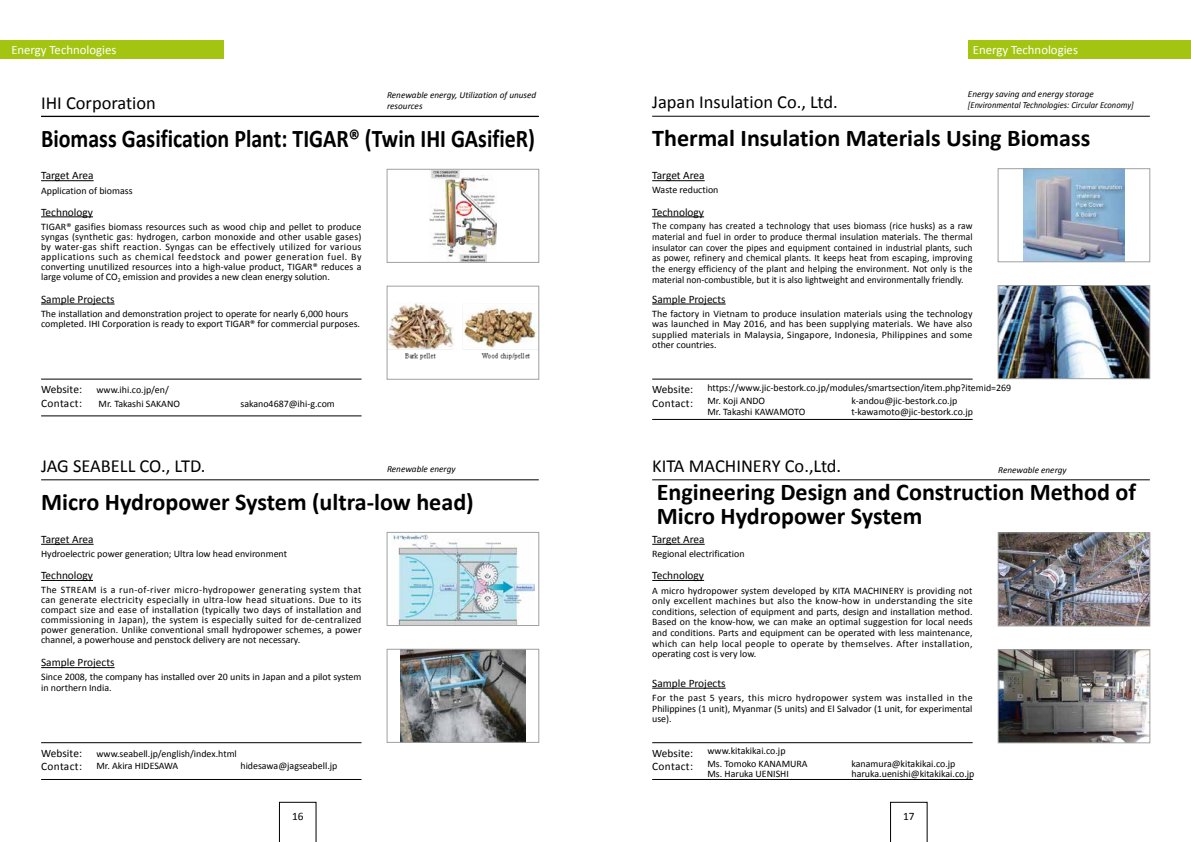
<style>
.page{position:relative;width:1191px;height:842px;background:#fff}
.page>*{position:absolute;margin:0;border:0;box-sizing:border-box;transform-origin:0 0}
.t1{font:700 25.5px "Calibri";color:#000;scale:.86 1}
.t2{font:700 24.1px/24.1px "Calibri";color:#000}
.t3{font:18.4px "Calibri";color:#000}
.t4{font:12.8px "Calibri";color:#fff}
.t5{font:11.3px/13.5px "Calibri";color:#000}
.t6{font:9.9px/10.6px "Calibri";color:#000}
.t7{font:9.9px/10.6px "Calibri";color:#000;text-align:justify;scale:.96 1}
.t8{font:italic 9.2px/11px "Calibri";color:#000}
</style>
<div class="page">
<div style="left:0;top:41px;width:224px;height:18px;background:#a3c512"></div>
<hr style="left:41px;top:180px;width:53px;height:1px;background:#000">
<hr style="left:41px;top:544px;width:53px;height:1px;background:#000">
<hr style="left:41px;top:216px;width:52px;height:1px;background:#000">
<hr style="left:41px;top:580px;width:52px;height:1px;background:#000">
<hr style="left:41px;top:304px;width:74px;height:1px;background:#000">
<hr style="left:41px;top:667px;width:74px;height:1px;background:#000">
<hr style="left:41px;top:479px;width:498px;height:1px;background:#000">
<hr style="left:41px;top:379px;width:320px;height:1px;background:#000">
<hr style="left:41px;top:742px;width:320px;height:1px;background:#000">
<hr style="left:41px;top:416px;width:320px;height:1px;background:#000">
<hr style="left:41px;top:779px;width:320px;height:1px;background:#000">
<svg style="left:279px;top:802px;width:37px;height:40px"></svg>
<div style="left:968px;top:41px;width:223px;height:18px;background:#a3c512"></div>
<hr style="left:652px;top:180px;width:52px;height:1px;background:#000">
<hr style="left:652px;top:544px;width:52px;height:1px;background:#000">
<hr style="left:652px;top:216px;width:52px;height:1px;background:#000">
<hr style="left:652px;top:580px;width:52px;height:1px;background:#000">
<hr style="left:652px;top:304px;width:73px;height:1px;background:#000">
<hr style="left:652px;top:116px;width:497px;height:1px;background:#000">
<hr style="left:652px;top:479px;width:497px;height:1px;background:#000">
<hr style="left:652px;top:379px;width:320px;height:1px;background:#000">
<hr style="left:652px;top:742px;width:320px;height:1px;background:#000">
<hr style="left:652px;top:779px;width:320px;height:1px;background:#000">
<svg style="left:890px;top:802px;width:37px;height:40px"></svg>
<hr style="left:41px;top:116px;width:498px;height:1px;background:#000">
<img style="left:429px;top:171px;width:68px;height:90px">
<div style="left:387px;top:169px;width:152px;height:94px;border:1px solid #9fa0a0"></div>
<img style="left:389px;top:302px;width:148px;height:58px">
<div style="left:387px;top:286px;width:152px;height:93px;border:1px solid #9fa0a0"></div>
<img style="left:391px;top:534px;width:143px;height:90px">
<div style="left:387px;top:532px;width:152px;height:94px;border:1px solid #9fa0a0"></div>
<img style="left:401px;top:651px;width:124px;height:89px">
<div style="left:387px;top:649px;width:152px;height:93px;border:1px solid #9fa0a0"></div>
<hr style="left:652px;top:419px;width:320px;height:1px;background:#000">
<hr style="left:652px;top:688px;width:73px;height:1px;background:#000">
<img style="left:1023px;top:171px;width:101px;height:89px">
<div style="left:998px;top:169px;width:152px;height:93px;border:1px solid #9fa0a0"></div>
<img style="left:1000px;top:287px;width:148px;height:90px">
<div style="left:998px;top:285px;width:152px;height:94px;border:1px solid #9fa0a0"></div>
<img style="left:1000px;top:535px;width:148px;height:89px">
<div style="left:998px;top:533px;width:152px;height:93px;border:1px solid #9fa0a0"></div>
<img style="left:1000px;top:651px;width:148px;height:90px">
<div style="left:998px;top:649px;width:152px;height:94px;border:1px solid #9fa0a0"></div>
<p class="t4" style="left:11px;top:41px;width:107px">Energy Technologies</p>
<p class="t4" style="left:973px;top:41px;width:107px">Energy Technologies</p>
<p class="t8" style="left:387px;top:89px;width:151px">Renewable energy, Utilization of unused resources</p>
<h3 class="t3" style="left:41px;top:90px;width:116px">IHI Corporation</h3>
<h1 class="t1" style="left:41px;top:121px;width:576px">Biomass Gasification Plant: TIGAR® (Twin IHI GAsifieR)</h1>
<p class="t8" style="left:968px;top:88px;width:167px;line-height:10.6px">Energy saving and energy storage [Environmental Technologies: Circular Economy]</p>
<h3 class="t3" style="left:652px;top:89px;width:187px">Japan Insulation Co., Ltd.</h3>
<h2 class="t2" style="left:652px;top:125px;width:440px">Thermal Insulation Materials Using Biomass</h2>
<p class="t5" style="left:41px;top:169px;width:54px">Target Area</p>
<p class="t5" style="left:652px;top:169px;width:54px">Target Area</p>
<p class="t6" style="left:41px;top:185px;width:93px">Application of biomass</p>
<p class="t6" style="left:652px;top:184px;width:68px">Waste reduction</p>
<p class="t5" style="left:41px;top:205px;width:53px">Technology</p>
<p class="t5" style="left:652px;top:205px;width:53px">Technology</p>
<p class="t6" style="left:41px;top:221px;width:322px;line-height:9.9px;text-align:justify">TIGAR® gasifies biomass resources such as wood chip and pellet to produce syngas (synthetic gas: hydrogen, carbon monoxide and other usable gases) by water-gas shift reaction. Syngas can be effectively utilized for various applications such as chemical feedstock and power generation fuel. By converting unutilized resources into a high-value product, TIGAR® reduces a large volume of CO<sub>2</sub> emission and provides a new clean energy solution.</p>
<p class="t6" style="left:41px;top:309px;width:320px;line-height:9.9px">The installation and demonstration project to operate for nearly 6,000 hours completed. IHI Corporation is ready to export TIGAR® for commercial purposes.</p>
<p class="t5" style="left:41px;top:292px;width:75px">Sample Projects</p>
<p class="t7" style="left:652px;top:220px;width:335px">The company has created a technology that uses biomass (rice husks) as a raw material and fuel in order to produce thermal insulation materials. The thermal insulator can cover the pipes and equipment contained in industrial plants, such as power, refinery and chemical plants. It keeps heat from escaping, improving the energy efficiency of the plant and helping the environment. Not only is the material non-combustible, but it is also lightweight and environmentally friendly.</p>
<p class="t6" style="left:652px;top:308px;width:322px;text-align:justify">The factory in Vietnam to produce insulation materials using the technology was launched in May 2016, and has been supplying materials. We have also supplied materials in Malaysia, Singapore, Indonesia, Philippines and some other countries.</p>
<p class="t5" style="left:652px;top:292px;width:75px">Sample Projects</p>
<p class="t5" style="left:41px;top:383px;width:42px">Website:<br>Contact:</p>
<p class="t6" style="left:96px;top:382px;width:85px;line-height:14.2px">www.ihi.co.jp/en/<br>Mr. Takashi SAKANO</p>
<p class="t6" style="left:240px;top:398px;width:96px">sakano4687@ihi-g.com</p>
<p class="t5" style="left:652px;top:383px;width:42px">Website:<br>Contact:</p>
<p class="t6" style="left:707px;top:380px;width:305px;line-height:13.5px">https://www.jic-bestork.co.jp/modules/smartsection/item.php?itemid=269<br>Mr. Koji ANDO</p>
<p class="t6" style="left:851px;top:395px;width:107px">k-andou@jic-bestork.co.jp</p>
<p class="t6" style="left:707px;top:406px;width:99px">Mr. Takashi KAWAMOTO</p>
<p class="t6" style="left:851px;top:406px;width:123px">t-kawamoto@jic-bestork.co.jp</p>
<h3 class="t3" style="left:41px;top:453px;width:166px">JAG SEABELL CO., LTD.</h3>
<h2 class="t2" style="left:41px;top:489px;width:434px">Micro Hydropower System (ultra-low head)</h2>
<p class="t8" style="left:387px;top:463px;width:70px">Renewable energy</p>
<h3 class="t3" style="left:652px;top:453px;width:191px">KITA MACHINERY Co.,Ltd.</h3>
<h2 class="t2" style="left:657px;top:479px;width:481px">Engineering Design and Construction Method of<br>Micro Hydropower System</h2>
<p class="t8" style="left:998px;top:464px;width:70px">Renewable energy</p>
<p class="t5" style="left:41px;top:532px;width:54px">Target Area</p>
<p class="t5" style="left:652px;top:532px;width:54px">Target Area</p>
<p class="t6" style="left:41px;top:548px;width:247px">Hydroelectric power generation; Ultra low head environment</p>
<p class="t6" style="left:652px;top:548px;width:94px">Regional electrification</p>
<p class="t5" style="left:41px;top:568px;width:53px">Technology</p>
<p class="t5" style="left:652px;top:568px;width:53px">Technology</p>
<p class="t6" style="left:41px;top:584px;width:322px;line-height:9.9px;text-align:justify">The STREAM is a run-of-river micro-hydropower generating system that can generate electricity especially in ultra-low head situations. Due to its compact size and ease of installation (typically two days of installation and commissioning in Japan), the system is especially suited for de-centralized power generation. Unlike conventional small hydropower schemes, a power channel, a powerhouse and penstock delivery are not necessary.</p>
<p class="t6" style="left:41px;top:671px;width:322px">Since 2008, the company has installed over 20 units in Japan and a pilot system in northern India.</p>
<p class="t5" style="left:41px;top:655px;width:75px">Sample Projects</p>
<p class="t6" style="left:652px;top:585px;width:322px;text-align:justify">A micro hydropower system developed by KITA MACHINERY is providing not only excellent machines but also the know-how in understanding the site conditions, selection of equipment and parts, design and installation method.<br>Based on the know-how, we can make an optimal suggestion for local needs and conditions. Parts and equipment can be operated with less maintenance, which can help local people to operate by themselves. After installation, operating cost is very low.</p>
<p class="t6" style="left:652px;top:692px;width:322px;text-align:justify">For the past 5 years, this micro hydropower system was installed in the Philippines (1 unit), Myanmar (5 units) and El Salvador (1 unit, for experimental use).</p>
<p class="t5" style="left:652px;top:676px;width:75px">Sample Projects</p>
<p class="t5" style="left:41px;top:746px;width:42px">Website:<br>Contact:</p>
<p class="t6" style="left:96px;top:747px;width:142px;line-height:12.8px">www.seabell.jp/english/index.html<br>Mr. Akira HIDESAWA</p>
<p class="t6" style="left:240px;top:761px;width:98px">hidesawa@jagseabell.jp</p>
<p class="t5" style="left:652px;top:746px;width:42px">Website:<br>Contact:</p>
<p class="t6" style="left:707px;top:744px;width:102px;line-height:12.8px">www.kitakikai.co.jp<br>Ms. Tomoko KANAMURA</p>
<p class="t6" style="left:851px;top:758px;width:105px">kanamura@kitakikai.co.jp</p>
<p class="t6" style="left:707px;top:768px;width:83px">Ms. Haruka UENISHI</p>
<p class="t6" style="left:851px;top:768px;width:124px">haruka.uenishi@kitakikai.co.jp</p>
<p class="t5" style="left:292px;top:809px;width:13px">16</p>
<p class="t5" style="left:903px;top:809px;width:13px">17</p>
</div>
